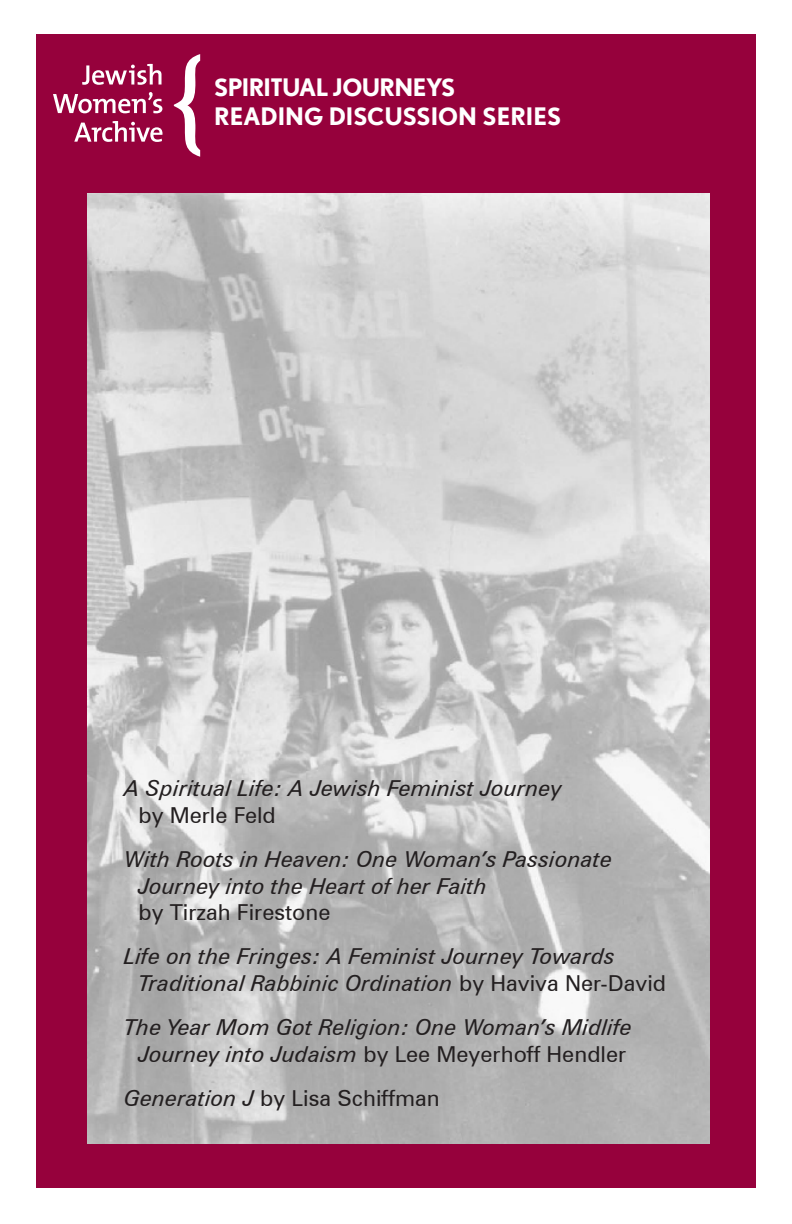
<style>
.page{position:relative;width:792px;height:1224px;background:#fff}
.page>*{position:absolute;margin:0;border:0;box-sizing:border-box;transform-origin:0 0}
.cover_page_heading{font:700 24px/28.8px "Nobel";letter-spacing:-.015em;color:#fff}
.cover_page_table_of{font:italic 22px/26.4px "Zurich BT";color:#231f20}
.cover_page_table_of-2{font:22px "Zurich BT";color:#231f20}
.s1{font-style:normal}
.s2{font-style:italic}
</style>
<div class="page">
<div style="left:36px;top:34px;width:720px;height:1154px;background:#96013c"></div>
<img style="left:87px;top:193px;width:623px;height:951px">
<svg style="left:82px;top:64px;width:80px;height:21px"></svg>
<svg style="left:53px;top:92px;width:109px;height:21px"></svg>
<svg style="left:74px;top:121px;width:88px;height:21px"></svg>
<svg style="left:174px;top:54px;width:26px;height:103px"></svg>
<p class="cover_page_heading" style="left:214px;top:72px;width:347px">SPIRITUAL JOURNEYS<br>READING DISCUSSION SERIES</p>
<p class="cover_page_table_of" style="left:138px;top:775px;width:425px;text-indent:-14px">A Spiritual Life: A Jewish Feminist Journey <span class="s1">by Merle Feld</span></p>
<p class="cover_page_table_of" style="left:138px;top:846px;width:476px;text-indent:-14px">With Roots in Heaven: One Woman’s Passionate<br>Journey into the Heart of her Faith<br><span class="s1">by Tirzah Firestone</span></p>
<p class="cover_page_table_of" style="left:138px;top:943px;width:529px;text-indent:-14px">Life on the Fringes: A Feminist Journey Towards<br>Traditional Rabbinic Ordination <span class="s1">by Haviva Ner-David</span></p>
<p class="cover_page_table_of" style="left:124px;top:1014px;width:510px;text-align:center">The Year Mom Got Religion: One Woman’s Midlife<br>Journey into Judaism <span class="s1">by Lee Meyerhoff Hendler</span></p>
<p class="cover_page_table_of-2" style="left:124px;top:1085px;width:317px"><span class="s2">Generation J</span> by Lisa Schiffman</p>
</div>
